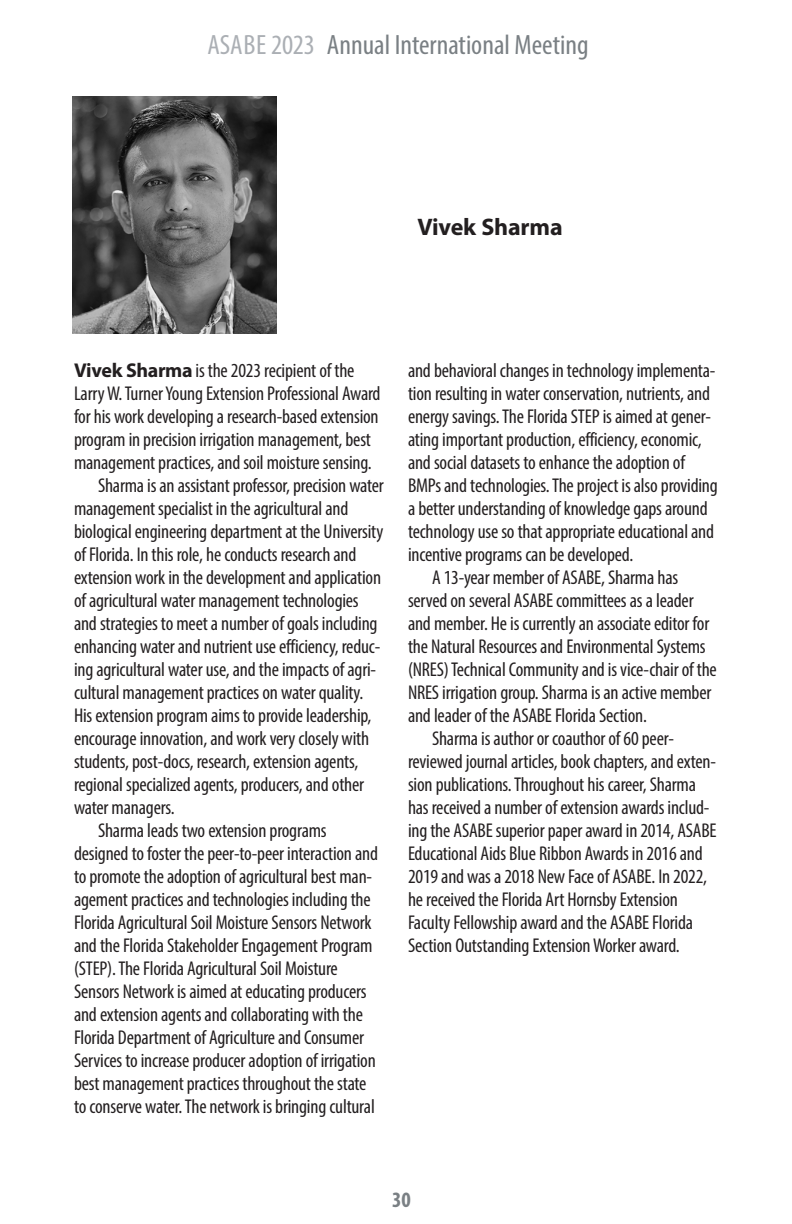
<style>
.page{position:relative;width:792px;height:1224px;background:#fff}
.page>*{position:absolute;margin:0;border:0;box-sizing:border-box;transform-origin:0 0}
.t1{font:condensed 28px "Myriad Pro";color:#7a8084}
.award_winner{font:700 24px "Myriad Pro";letter-spacing:-.005em;color:#231f20}
.t2{font:700 condensed 22px "Myriad Pro";color:#7a8084}
.bio_1st_P{font:condensed 20px/23px "Myriad Pro";letter-spacing:-.01em;color:#231f20}
.s1{color:#abafb4}
.s2{font-weight:700;font-stretch:normal}
</style>
<div class="page">
<img style="left:72px;top:96px;width:204px;height:238px">
<h1 class="t1" style="left:207px;top:28px;width:383px"><span class="s1">ASABE 2023</span> Annual International Meeting</h1>
<p class="award_winner" style="left:418px;top:211px;width:147px">Vivek Sharma</p>
<p class="bio_1st_P" style="left:74px;top:359px;width:308px"><span class="s2">Vivek Sharma</span> is the 2023 recipient of the Larry W. Turner Young Extension Professional Award for his work developing a research-based extension program in precision irrigation management, best management practices, and soil moisture sensing.</p>
<p class="bio_1st_P" style="left:74px;top:474px;width:311px;text-indent:24px">Sharma is an assistant professor, precision water management specialist in the agricultural and biological engineering department at the University of Florida. In this role, he conducts research and extension work in the development and application of agricultural water management technologies and strategies to meet a number of goals including enhancing water and nutrient use efficiency, reduc&shy;ing agricultural water use, and the impacts of agri&shy;cultural management practices on water quality.<br>His extension program aims to provide leadership, encourage innovation, and work very closely with students, post-docs, research, extension agents, regional specialized agents, producers, and other water managers.</p>
<p class="bio_1st_P" style="left:74px;top:819px;width:306px;text-indent:24px">Sharma leads two extension programs designed to foster the peer-to-peer interaction and to promote the adoption of agricultural best man&shy;agement practices and technologies including the Florida Agricultural Soil Moisture Sensors Network and the Florida Stakeholder Engagement Program (STEP). The Florida Agricultural Soil Moisture Sensors Network is aimed at educating producers and extension agents and collaborating with the Florida Department of Agriculture and Consumer Services to increase producer adoption of irrigation best management practices throughout the state to conserve water. The network is bringing cultural</p>
<p class="bio_1st_P" style="left:408px;top:359px;width:311px">and behavioral changes in technology implementa&shy;tion resulting in water conservation, nutrients, and energy savings. The Florida STEP is aimed at gener&shy;ating important production, efficiency, economic, and social datasets to enhance the adoption of BMPs and technologies. The project is also providing a better understanding of knowledge gaps around technology use so that appropriate educational and incentive programs can be developed.</p>
<p class="bio_1st_P" style="left:408px;top:566px;width:310px;text-indent:24px">A 13-year member of ASABE, Sharma has served on several ASABE committees as a leader and member. He is currently an associate editor for the Natural Resources and Environmental Systems (NRES) Technical Community and is vice-chair of the NRES irrigation group. Sharma is an active member and leader of the ASABE Florida Section.</p>
<p class="bio_1st_P" style="left:408px;top:727px;width:310px;text-indent:24px">Sharma is author or coauthor of 60 peer&shy;reviewed journal articles, book chapters, and exten&shy;sion publications. Throughout his career, Sharma has received a number of extension awards includ&shy;ing the ASABE superior paper award in 2014, ASABE Educational Aids Blue Ribbon Awards in 2016 and 2019 and was a 2018 New Face of ASABE. In 2022, he received the Florida Art Hornsby Extension Faculty Fellowship award and the ASABE Florida Section Outstanding Extension Worker award.</p>
<p class="t2" style="left:392px;top:1186px;width:20px">30</p>
</div>
